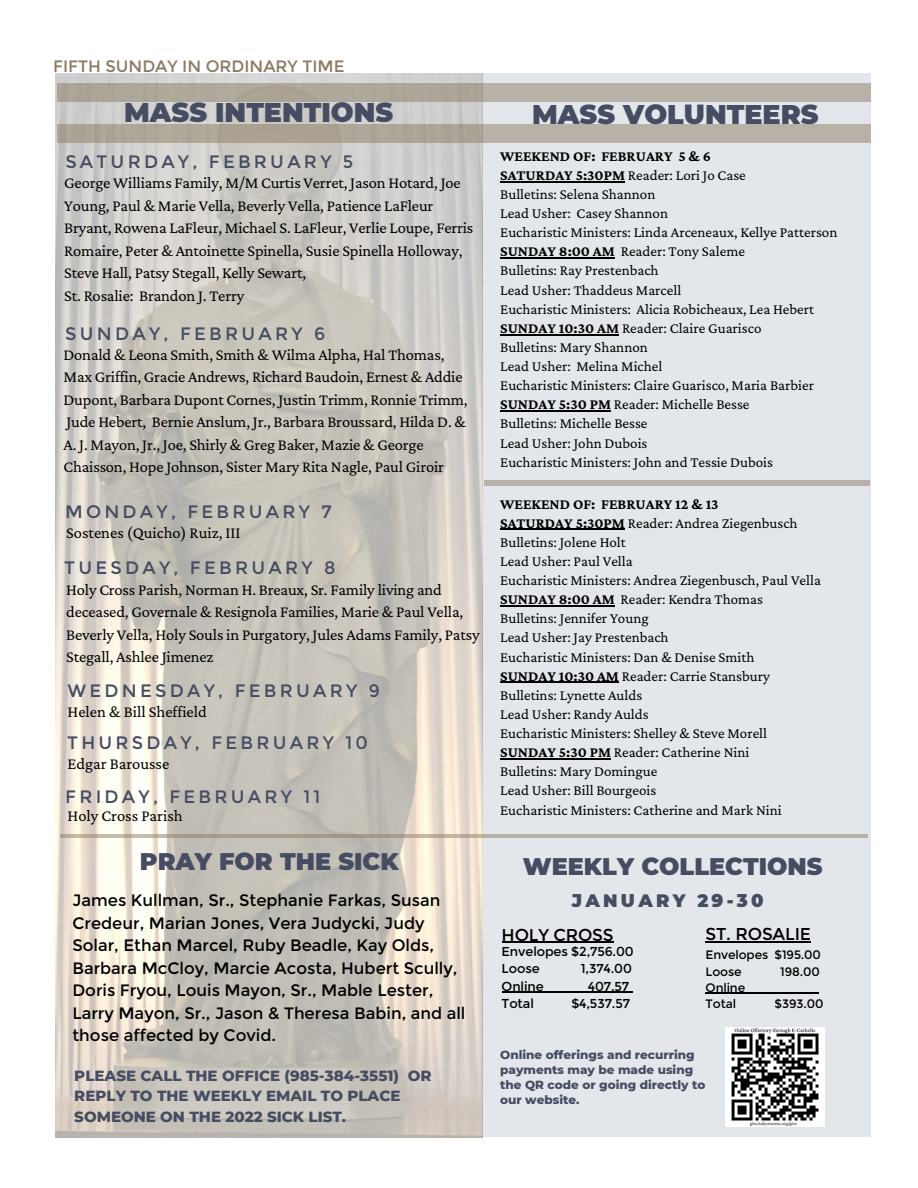
<style>
.page{position:relative;width:918px;height:1188px;background:#fff}
.page>*{position:absolute;margin:0;border:0;box-sizing:border-box;transform-origin:0 0}
.t1{font:900 27px "Montserrat";color:#464d62}
.t2{font:900 24px "Montserrat";color:#464d62}
.t3{font:18px "Montserrat";letter-spacing:.18em;color:#464d62}
.t4{font:900 18px "Montserrat";letter-spacing:.18em;color:#464d62}
.t5{font:17.1px "Montserrat";letter-spacing:-.01em;color:#000}
.t6{font:16.5px/22.5px "Crimson Pro";letter-spacing:-.01em;color:#000}
.t7{font:16.5px/22.5px "Montserrat";color:#000}
.t8{font:16.5px "Montserrat";color:#8b7a62}
.t9{font:15px "Crimson Pro";color:#000}
.t10{font:800 15px/20.2px "Montserrat";color:#464d62}
.t11{font:700 15px "Crimson Pro";color:#000}
.t12{font:12.9px "Montserrat";letter-spacing:-.01em;color:#000}
.t13{font:12.15px "Montserrat";letter-spacing:-.01em;color:#000}
.t14{font:800 12px/15px "Montserrat";color:#464d62}
.s1{font-weight:700}
</style>
<div class="page">
<div style="left:482px;top:74px;width:388px;height:1063px;background:#e3e7eb"></div>
<img style="left:56px;top:74px;width:426px;height:1063px">
<div style="left:57px;top:124px;width:814px;height:19px;background:#b1a89c"></div>
<div style="left:57px;top:83px;width:814px;height:19px;background:#b2aa9d"></div>
<svg style="left:60px;top:834px;width:808px;height:4px;background:#b3aa9d"></svg>
<div style="left:484px;top:480px;width:386px;height:6px;background:#b7b1a7"></div>
<hr style="left:502px;top:942px;width:111px;height:1px;background:#000">
<hr style="left:502px;top:992px;width:42px;height:1px;background:#000">
<hr style="left:544px;top:992px;width:44px;height:1px;background:#000">
<hr style="left:588px;top:992px;width:41px;height:1px;background:#000">
<hr style="left:706px;top:942px;width:105px;height:1px;background:#000">
<hr style="left:706px;top:993px;width:39px;height:1px;background:#000">
<hr style="left:745px;top:993px;width:65px;height:1px;background:#000">
<img style="left:725px;top:1028px;width:99px;height:99px">
<hr style="left:500px;top:181px;width:125px;height:1px;background:#000">
<hr style="left:500px;top:257px;width:115px;height:2px;background:#000">
<hr style="left:500px;top:334px;width:119px;height:1px;background:#000">
<hr style="left:500px;top:410px;width:111px;height:2px;background:#000">
<hr style="left:500px;top:529px;width:125px;height:1px;background:#000">
<hr style="left:500px;top:605px;width:115px;height:1px;background:#000">
<hr style="left:500px;top:682px;width:119px;height:1px;background:#000">
<hr style="left:500px;top:758px;width:111px;height:1px;background:#000">
<p class="t8" style="left:53px;top:56px;width:293px">FIFTH SUNDAY IN ORDINARY TIME</p>
<p class="t1" style="left:124px;top:96px;width:271px">MASS INTENTIONS</p>
<p class="t3" style="left:65px;top:151px;width:290px">SATURDAY, FEBRUARY 5</p>
<p class="t6" style="left:64px;top:171px;width:411px">George Williams Family, M/M Curtis Verret, Jason Hotard, Joe Young, Paul &amp; Marie Vella, Beverly Vella, Patience LaFleur Bryant, Rowena LaFleur, Michael S. LaFleur, Verlie Loupe, Ferris Romaire, Peter &amp; Antoinette Spinella, Susie Spinella Holloway, Steve Hall, Patsy Stegall, Kelly Sewart,</p>
<p class="t6" style="left:64px;top:284px;width:182px">St. Rosalie: Brandon J. Terry</p>
<p class="t3" style="left:65px;top:322px;width:262px">SUNDAY, FEBRUARY 6</p>
<p class="t6" style="left:63px;top:343px;width:406px">Donald &amp; Leona Smith, Smith &amp; Wilma Alpha, Hal Thomas, Max Griffin, Gracie Andrews, Richard Baudoin, Ernest &amp; Addie Dupont, Barbara Dupont Cornes, Justin Trimm, Ronnie Trimm, Jude Hebert, Bernie Anslum, Jr., Barbara Broussard, Hilda D. &amp; A. J. Mayon, Jr., Joe, Shirly &amp; Greg Baker, Mazie &amp; George Chaisson, Hope Johnson, Sister Mary Rita Nagle, Paul Giroir</p>
<p class="t3" style="left:65px;top:500px;width:268px">MONDAY, FEBRUARY 7</p>
<p class="t6" style="left:66px;top:521px;width:176px">Sostenes (Quicho) Ruiz, III</p>
<p class="t3" style="left:64px;top:557px;width:273px">TUESDAY, FEBRUARY 8</p>
<p class="t6" style="left:66px;top:578px;width:415px">Holy Cross Parish, Norman H. Breaux, Sr. Family living and deceased, Governale &amp; Resignola Families, Marie &amp; Paul Vella, Beverly Vella, Holy Souls in Purgatory, Jules Adams Family, Patsy Stegall, Ashlee Jimenez</p>
<p class="t3" style="left:68px;top:679px;width:314px">WEDNESDAY, FEBRUARY 9</p>
<p class="t6" style="left:68px;top:700px;width:141px">Helen &amp; Bill Sheffield</p>
<p class="t3" style="left:67px;top:731px;width:302px">THURSDAY, FEBRUARY 10</p>
<p class="t6" style="left:68px;top:752px;width:103px">Edgar Barousse</p>
<p class="t3" style="left:65px;top:785px;width:257px">FRIDAY, FEBRUARY 11</p>
<p class="t6" style="left:68px;top:804px;width:117px">Holy Cross Parish</p>
<p class="t2" style="left:140px;top:847px;width:260px">PRAY FOR THE SICK</p>
<p class="t7" style="left:72px;top:889px;width:395px">James Kullman, Sr., Stephanie Farkas, Susan Credeur, Marian Jones, Vera Judycki, Judy Solar, Ethan Marcel, Ruby Beadle, Kay Olds, Barbara McCloy, Marcie Acosta, Hubert Scully, Doris Fryou, Louis Mayon, Sr., Mable Lester, Larry Mayon, Sr., Jason &amp; Theresa Babin, and all those affected by Covid.</p>
<p class="t10" style="left:74px;top:1066px;width:359px">PLEASE CALL THE OFFICE (985-384-3551) OR<br>REPLY TO THE WEEKLY EMAIL TO PLACE<br>SOMEONE ON THE 2022 SICK LIST.</p>
<p class="t1" style="left:532px;top:97px;width:288px">MASS VOLUNTEERS</p>
<p class="t11" style="left:500px;top:147px;width:212px">WEEKEND OF: FEBRUARY 5 &amp; 6</p>
<p class="t9" style="left:500px;top:166px;width:247px"><span class="s1">SATURDAY 5:30PM</span> Reader: Lori Jo Case</p>
<p class="t9" style="left:500px;top:186px;width:157px">Bulletins: Selena Shannon</p>
<p class="t9" style="left:500px;top:205px;width:169px">Lead Usher: Casey Shannon</p>
<p class="t9" style="left:500px;top:224px;width:339px">Eucharistic Ministers: Linda Arceneaux, Kellye Patterson</p>
<p class="t9" style="left:500px;top:243px;width:246px"><span class="s1">SUNDAY 8:00 AM</span> Reader: Tony Saleme</p>
<p class="t9" style="left:500px;top:262px;width:160px">Bulletins: Ray Prestenbach</p>
<p class="t9" style="left:500px;top:281px;width:183px">Lead Usher: Thaddeus Marcell</p>
<p class="t9" style="left:500px;top:300px;width:315px">Eucharistic Ministers: Alicia Robicheaux, Lea Hebert</p>
<p class="t9" style="left:500px;top:319px;width:263px"><span class="s1">SUNDAY 10:30 AM</span> Reader: Claire Guarisco</p>
<p class="t9" style="left:500px;top:339px;width:149px">Bulletins: Mary Shannon</p>
<p class="t9" style="left:500px;top:358px;width:164px">Lead Usher: Melina Michel</p>
<p class="t9" style="left:500px;top:377px;width:315px">Eucharistic Ministers: Claire Guarisco, Maria Barbier</p>
<p class="t9" style="left:500px;top:396px;width:251px"><span class="s1">SUNDAY 5:30 PM</span> Reader: Michelle Besse</p>
<p class="t9" style="left:500px;top:415px;width:149px">Bulletins: Michelle Besse</p>
<p class="t9" style="left:500px;top:434px;width:149px">Lead Usher: John Dubois</p>
<p class="t9" style="left:500px;top:453px;width:274px">Eucharistic Ministers: John and Tessie Dubois</p>
<p class="t11" style="left:500px;top:495px;width:220px">WEEKEND OF: FEBRUARY 12 &amp; 13</p>
<p class="t9" style="left:500px;top:514px;width:299px"><span class="s1">SATURDAY 5:30PM</span> Reader: Andrea Ziegenbusch</p>
<p class="t9" style="left:500px;top:533px;width:127px">Bulletins: Jolene Holt</p>
<p class="t9" style="left:500px;top:552px;width:134px">Lead Usher: Paul Vella</p>
<p class="t9" style="left:500px;top:572px;width:322px">Eucharistic Ministers: Andrea Ziegenbusch, Paul Vella</p>
<p class="t9" style="left:500px;top:591px;width:264px"><span class="s1">SUNDAY 8:00 AM</span> Reader: Kendra Thomas</p>
<p class="t9" style="left:500px;top:610px;width:150px">Bulletins: Jennifer Young</p>
<p class="t9" style="left:500px;top:629px;width:170px">Lead Usher: Jay Prestenbach</p>
<p class="t9" style="left:500px;top:648px;width:256px">Eucharistic Ministers: Dan &amp; Denise Smith</p>
<p class="t9" style="left:500px;top:667px;width:271px"><span class="s1">SUNDAY 10:30 AM</span> Reader: Carrie Stansbury</p>
<p class="t9" style="left:500px;top:686px;width:144px">Bulletins: Lynette Aulds</p>
<p class="t9" style="left:500px;top:705px;width:150px">Lead Usher: Randy Aulds</p>
<p class="t9" style="left:500px;top:725px;width:268px">Eucharistic Ministers: Shelley &amp; Steve Morell</p>
<p class="t9" style="left:500px;top:744px;width:251px"><span class="s1">SUNDAY 5:30 PM</span> Reader: Catherine Nini</p>
<p class="t9" style="left:500px;top:763px;width:159px">Bulletins: Mary Domingue</p>
<p class="t9" style="left:500px;top:782px;width:158px">Lead Usher: Bill Bourgeois</p>
<p class="t9" style="left:500px;top:801px;width:283px">Eucharistic Ministers: Catherine and Mark Nini</p>
<p class="t2" style="left:523px;top:852px;width:301px">WEEKLY COLLECTIONS</p>
<p class="t4" style="left:572px;top:890px;width:193px">JANUARY 29-30</p>
<p class="t5" style="left:502px;top:924px;width:114px">HOLY CROSS</p>
<p class="t12" style="left:502px;top:944px;width:134px">Envelopes $2,756.00</p>
<p class="t12" style="left:502px;top:961px;width:40px">Loose</p>
<p class="t12" style="left:581px;top:961px;width:53px">1,374.00</p>
<p class="t12" style="left:502px;top:978px;width:44px">Online</p>
<p class="t12" style="left:588px;top:978px;width:43px">407.57</p>
<p class="t12" style="left:502px;top:995px;width:34px">Total</p>
<p class="t12" style="left:571px;top:995px;width:60px">$4,537.57</p>
<p class="t5" style="left:706px;top:924px;width:107px">ST. ROSALIE</p>
<p class="t13" style="left:706px;top:948px;width:117px">Envelopes $195.00</p>
<p class="t13" style="left:706px;top:964px;width:38px">Loose</p>
<p class="t13" style="left:780px;top:964px;width:41px">198.00</p>
<p class="t13" style="left:706px;top:980px;width:41px">Online</p>
<p class="t13" style="left:706px;top:996px;width:32px">Total</p>
<p class="t13" style="left:775px;top:996px;width:50px">$393.00</p>
<p class="t14" style="left:500px;top:1047px;width:196px">Online offerings and recurring payments may be made using</p>
<p class="t14" style="left:500px;top:1077px;width:207px">the QR code or going directly to our website.</p>
</div>
